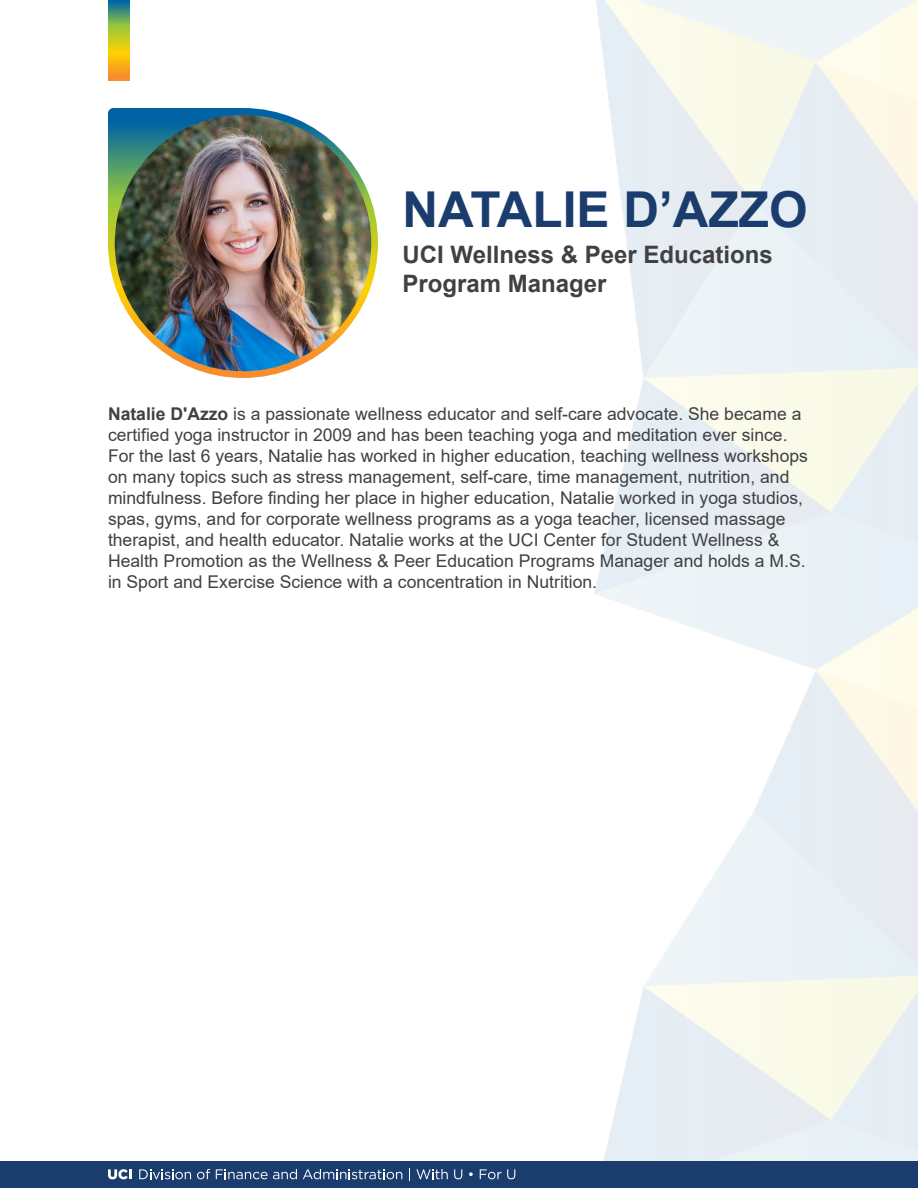
<style>
.page{position:relative;width:918px;height:1188px;background:#fff}
.page>*{position:absolute;margin:0;border:0;box-sizing:border-box;transform-origin:0 0}
.t1{font:700 49.5px "Arial";color:#1b3d6d}
.t2{font:700 24px/28.8px "Arial";color:#414042}
.t3{font:17.55px/21px "Arial";color:#414042}
.s1{font-weight:700}
</style>
<div class="page">
<svg style="left:108px;top:108px;width:270px;height:270px"></svg>
<img style="left:115px;top:115px;width:256px;height:256px;border-radius:128px">
<svg style="left:108px;top:0;width:22px;height:81px;background:#b0ae37"></svg>
<div style="left:0;top:1161px;width:918px;height:27px;background:#1b3d6d"></div>
<svg style="left:108px;top:1169px;width:24px;height:10px"></svg>
<svg style="left:139px;top:1169px;width:52px;height:10px"></svg>
<svg style="left:197px;top:1169px;width:13px;height:10px"></svg>
<svg style="left:216px;top:1169px;width:81px;height:10px"></svg>
<svg style="left:303px;top:1169px;width:99px;height:10px"></svg>
<svg style="left:409px;top:1168px;width:1px;height:13px"></svg>
<svg style="left:416px;top:1169px;width:32px;height:10px"></svg>
<svg style="left:454px;top:1169px;width:8px;height:10px"></svg>
<svg style="left:469px;top:1172px;width:4px;height:4px"></svg>
<svg style="left:480px;top:1169px;width:21px;height:10px"></svg>
<svg style="left:507px;top:1169px;width:8px;height:10px"></svg>
<h1 class="t1" style="left:403px;top:175px;width:407px">NATALIE D’AZZO</h1>
<h2 class="t2" style="left:403px;top:241px;width:372px">UCI Wellness &amp; Peer Educations<br>Program Manager</h2>
<p class="t3" style="left:108px;top:403px;width:701px"><span class="s1">Natalie D'Azzo</span> is a passionate wellness educator and self-care advocate. She became a certified yoga instructor in 2009 and has been teaching yoga and meditation ever since.<br>For the last 6 years, Natalie has worked in higher education, teaching wellness workshops on many topics such as stress management, self-care, time management, nutrition, and mindfulness. Before finding her place in higher education, Natalie worked in yoga studios, spas, gyms, and for corporate wellness programs as a yoga teacher, licensed massage therapist, and health educator. Natalie works at the UCI Center for Student Wellness &amp; Health Promotion as the Wellness &amp; Peer Education Programs Manager and holds a M.S. in Sport and Exercise Science with a concentration in Nutrition.</p>
</div>
